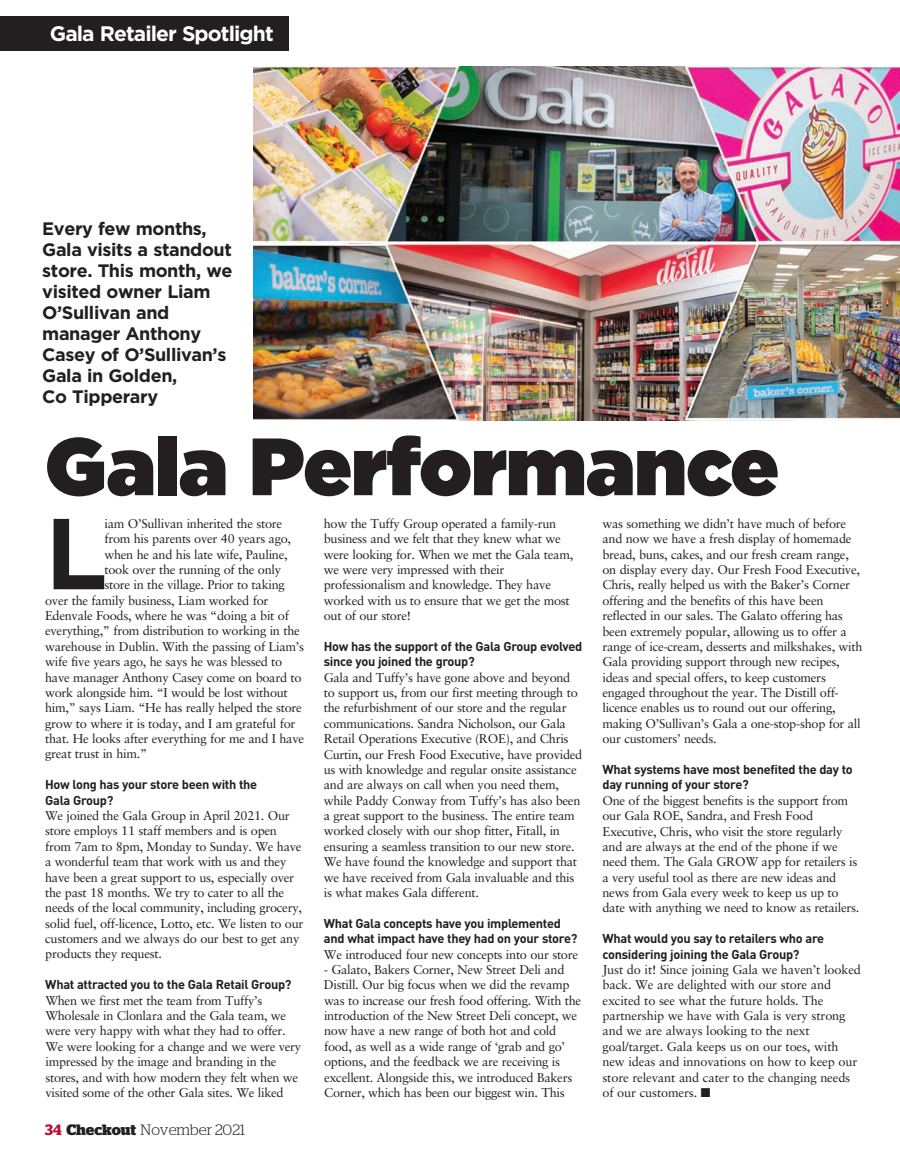
<style>
.page{position:relative;width:900px;height:1172px;background:#fff}
.page>*{position:absolute;margin:0;border:0;box-sizing:border-box;transform-origin:0 0}
.t1{font:700 100.5px "Gotham";color:#231f20}
.t2{font:900 81px "Gotham";letter-spacing:-.01em;color:#231f20}
.t3{font:700 21px "Gotham";letter-spacing:-.045em;color:#fff}
.t4{font:700 18px/21px "Gotham";letter-spacing:-.02em;color:#231f20}
.t5{font:300 15px "Stag";color:#231f20}
.t6{font:12.75px/15.5px "E Sabon";letter-spacing:-.02em;color:#231f20}
.t7{font:700 12.75px/15.5px "DIN";letter-spacing:-.02em;color:#231f20}
.s1{font-weight:600;color:#b90f36}
.s2{font-weight:700}
</style>
<div class="page">
<img style="left:253px;top:66px;width:646px;height:354px">
<div style="left:0;top:17px;width:289px;height:34px;background:#231f20"></div>
<h3 class="t3" style="left:50px;top:21px;width:225px">Gala Retailer Spotlight</h3>
<h3 class="t4" style="left:42px;top:217px;width:192px">Every few months,<br>Gala visits a standout store. This month, we visited owner Liam<br>O’Sullivan and manager Anthony<br>Casey of O’Sullivan’s<br>Gala in Golden,<br>Co Tipperary</h3>
<h2 class="t2" style="left:45px;top:408px;width:735px">Gala Performance</h2>
<h1 class="t1" style="left:45px;top:495px;width:64px">L</h1>
<p class="t6" style="left:104px;top:515px;width:179px">iam O’Sullivan inherited the store</p>
<p class="t6" style="left:104px;top:531px;width:188px">from his parents over 40 years ago,</p>
<p class="t6" style="left:104px;top:546px;width:185px">when he and his late wife, Pauline,</p>
<p class="t6" style="left:104px;top:561px;width:178px">took over the running of the only</p>
<p class="t6" style="left:104px;top:577px;width:182px">store in the village. Prior to taking</p>
<p class="t6" style="left:45px;top:592px;width:225px">over the family business, Liam worked for</p>
<p class="t6" style="left:45px;top:608px;width:245px">Edenvale Foods, where he was “doing a bit of</p>
<p class="t6" style="left:45px;top:623px;width:256px">everything,” from distribution to working in the</p>
<p class="t6" style="left:45px;top:638px;width:260px">warehouse in Dublin. With the passing of Liam’s</p>
<p class="t6" style="left:45px;top:654px;width:239px">wife five years ago, he says he was blessed to</p>
<p class="t6" style="left:45px;top:669px;width:258px">have manager Anthony Casey come on board to</p>
<p class="t6" style="left:45px;top:684px;width:244px">work alongside him. “I would be lost without</p>
<p class="t6" style="left:45px;top:700px;width:258px">him,” says Liam. “He has really helped the store</p>
<p class="t6" style="left:45px;top:715px;width:252px">grow to where it is today, and I am grateful for</p>
<p class="t6" style="left:45px;top:731px;width:260px">that. He looks after everything for me and I have</p>
<p class="t6" style="left:45px;top:746px;width:103px">great trust in him.”</p>
<p class="t7" style="left:45px;top:776px;width:213px">How long has your store been with the<br>Gala Group?</p>
<p class="t6" style="left:45px;top:807px;width:260px">We joined the Gala Group in April 2021. Our store employs 11 staff members and is open from 7am to 8pm, Monday to Sunday. We have a wonderful team that work with us and they have been a great support to us, especially over the past 18 months. We try to cater to all the needs of the local community, including grocery, solid fuel, off-licence, Lotto, etc. We listen to our customers and we always do our best to get any products they request.</p>
<p class="t7" style="left:45px;top:976px;width:248px">What attracted you to the Gala Retail Group?</p>
<p class="t6" style="left:45px;top:992px;width:257px">When we first met the team from Tuffy’s Wholesale in Clonlara and the Gala team, we were very happy with what they had to offer.<br>We were looking for a change and we were very impressed by the image and branding in the stores, and with how modern they felt when we visited some of the other Gala sites. We liked</p>
<p class="t5" style="left:45px;top:1120px;width:201px"><span class="s1">34</span> <span class="s2">Checkout</span> November 2021</p>
<p class="t6" style="left:324px;top:515px;width:251px">how the Tuffy Group operated a family-run business and we felt that they knew what we were looking for. When we met the Gala team, we were very impressed with their professionalism and knowledge. They have worked with us to ensure that we get the most out of our store!</p>
<p class="t7" style="left:324px;top:638px;width:260px">How has the support of the Gala Group evolved since you joined the group?</p>
<p class="t6" style="left:324px;top:669px;width:260px">Gala and Tuffy’s have gone above and beyond to support us, from our first meeting through to the refurbishment of our store and the regular communications. Sandra Nicholson, our Gala Retail Operations Executive (ROE), and Chris Curtin, our Fresh Food Executive, have provided us with knowledge and regular onsite assistance and are always on call when you need them, while Paddy Conway from Tuffy’s has also been a great support to the business. The entire team worked closely with our shop fitter, Fitall, in ensuring a seamless transition to our new store.<br>We have found the knowledge and support that we have received from Gala invaluable and this is what makes Gala different.</p>
<p class="t7" style="left:324px;top:915px;width:255px">What Gala concepts have you implemented and what impact have they had on your store?</p>
<p class="t6" style="left:324px;top:946px;width:256px">We introduced four new concepts into our store</p>
<p class="t6" style="left:324px;top:961px;width:259px">- Galato, Bakers Corner, New Street Deli and Distill. Our big focus when we did the revamp was to increase our fresh food offering. With the introduction of the New Street Deli concept, we now have a new range of both hot and cold food, as well as a wide range of ‘grab and go’ options, and the feedback we are receiving is excellent. Alongside this, we introduced Bakers Corner, which has been our biggest win. This</p>
<p class="t6" style="left:602px;top:515px;width:261px">was something we didn’t have much of before and now we have a fresh display of homemade bread, buns, cakes, and our fresh cream range, on display every day. Our Fresh Food Executive, Chris, really helped us with the Baker’s Corner offering and the benefits of this have been reflected in our sales. The Galato offering has been extremely popular, allowing us to offer a range of ice-cream, desserts and milkshakes, with Gala providing support through new recipes, ideas and special offers, to keep customers engaged throughout the year. The Distill off&shy;licence enables us to round out our offering, making O’Sullivan’s Gala a one-stop-shop for all our customers’ needs.</p>
<p class="t7" style="left:602px;top:761px;width:252px">What systems have most benefited the day to day running of your store?</p>
<p class="t6" style="left:602px;top:792px;width:258px">One of the biggest benefits is the support from our Gala ROE, Sandra, and Fresh Food Executive, Chris, who visit the store regularly and are always at the end of the phone if we need them. The Gala GROW app for retailers is a very useful tool as there are new ideas and news from Gala every week to keep us up to date with anything we need to know as retailers.</p>
<p class="t7" style="left:602px;top:930px;width:223px">What would you say to retailers who are considering joining the Gala Group?</p>
<p class="t6" style="left:602px;top:961px;width:260px">Just do it! Since joining Gala we haven’t looked back. We are delighted with our store and excited to see what the future holds. The partnership we have with Gala is very strong and we are always looking to the next goal/target. Gala keeps us on our toes, with new ideas and innovations on how to keep our store relevant and cater to the changing needs of our customers. ■</p>
</div>
